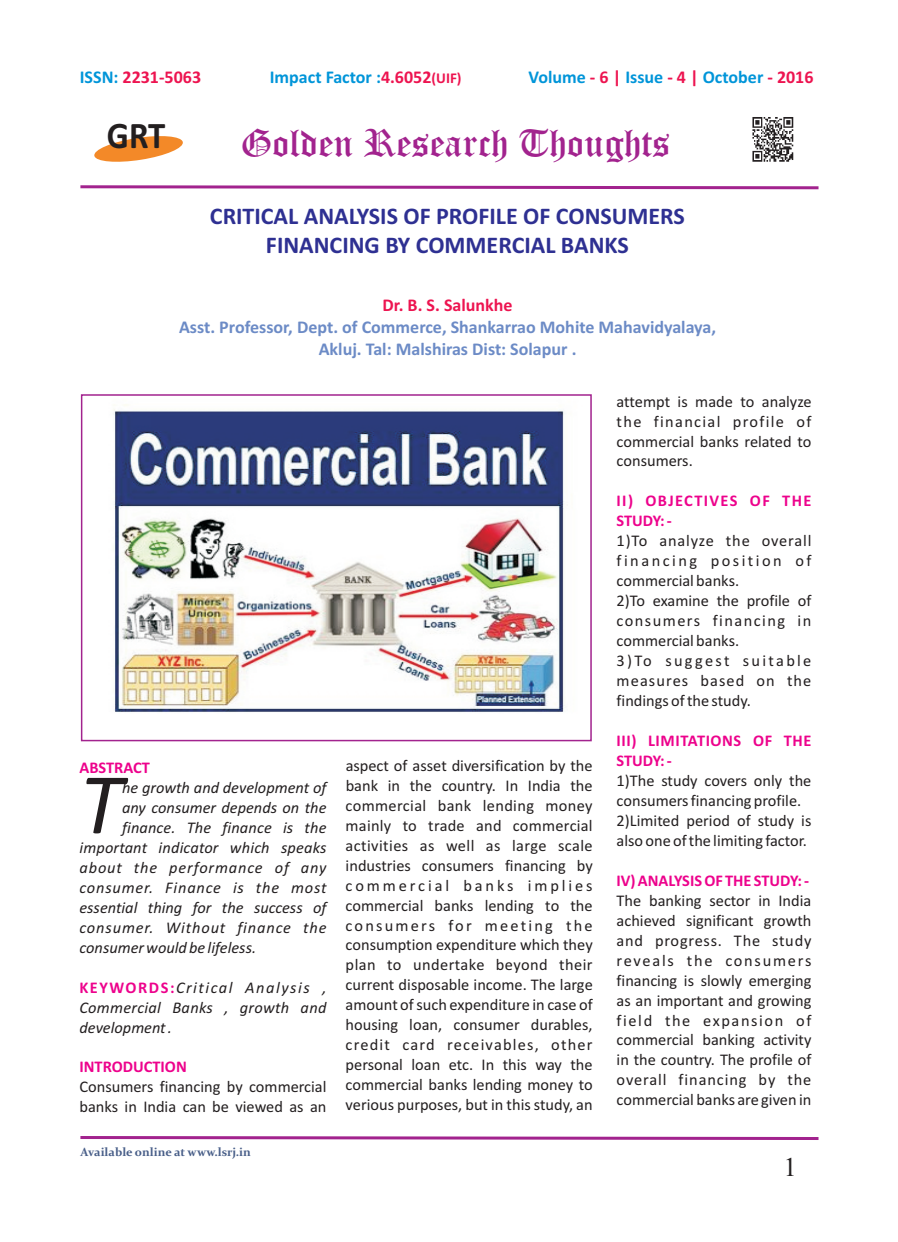
<style>
.page{position:relative;width:898px;height:1242px;background:#fff}
.page>*{position:absolute;margin:0;border:0;box-sizing:border-box;transform-origin:0 0}
.t1{font:italic 87.45px "Calibri";color:#231f20}
.t2{font:39px "Old English Text";color:#a2238e}
.t3{font:700 37.65px "Calibri";color:#231f20;scale:.92 1}
.t4{font:27px "Times New Roman";color:#231f20}
.t5{font:700 24px/29.2px "Calibri";color:#2e3092;text-align:center}
.t6{font:700 18px/21.9px "Calibri";color:#6c8bc6;text-align:center}
.t7{font:700 18px "Calibri";color:#0095d9}
.t8{font:700 18px "Calibri";color:#ed1450}
.t9{font:16.35px/20px "Calibri";color:#231f20;text-align:justify}
.t10{font:italic 16.35px/20px "Calibri";letter-spacing:.01em;color:#231f20}
.t11{font:16.35px/20px "Calibri";letter-spacing:.05em;color:#231f20}
.t12{font:italic 16.35px "Calibri";letter-spacing:.05em;color:#231f20}
.t13{font:700 16.35px "Calibri";color:#ed028c}
.t14{font:700 16.35px/20px "Calibri";letter-spacing:.035em;color:#ed028c}
.t15{font:italic 16.35px "Calibri";letter-spacing:.095em;color:#231f20}
.t16{font:italic 16.35px "Calibri";letter-spacing:.055em;color:#231f20}
.t17{font:700 16.35px/20px "Calibri";letter-spacing:.08em;color:#ed028c}
.t18{font:700 12px "Constantia";color:#485e88}
.s1{color:#0095d9}
.s2{color:#ed1450}
.s3{font-size:15px;color:#ed1450}
.s4{font-weight:700;font-style:normal;color:#ed028c}
</style>
<div class="page">
<img style="left:752px;top:117px;width:42px;height:45px">
<svg style="left:80px;top:185px;width:739px;height:5px"></svg>
<svg style="left:80px;top:1136px;width:739px;height:4px;background:#b859a9"></svg>
<img style="left:113px;top:404px;width:452px;height:308px">
<svg style="left:94px;top:136px;width:89px;height:26px"></svg>
<p class="t8" style="left:80px;top:69px;width:123px"><span class="s1">ISSN:</span> 2231-5063</p>
<p class="t7" style="left:270px;top:69px;width:193px">Impact Factor :<span class="s2">4.6052</span><span class="s3">(UIF)</span></p>
<p class="t7" style="left:528px;top:69px;width:286px">Volume <span class="s2">- 6 |</span> Issue <span class="s2">- 4 |</span> October <span class="s2">- 2016</span></p>
<h3 class="t3" style="left:107px;top:120px;width:65px">GRT</h3>
<h2 class="t2" style="left:241px;top:129px;width:430px">Golden Research Thoughts</h2>
<h3 class="t5" style="left:210px;top:203px;width:476px">CRITICAL ANALYSIS OF PROFILE OF CONSUMERS<br>FINANCING BY COMMERCIAL BANKS</h3>
<p class="t8" style="left:382px;top:297px;width:131px">Dr. B. S. Salunkhe</p>
<p class="t6" style="left:179px;top:318px;width:538px">Asst. Professor, Dept. of Commerce, Shankarrao Mohite Mahavidyalaya,<br>Akluj. Tal: Malshiras Dist: Solapur .</p>
<p class="t9" style="left:616px;top:392px;width:196px">attempt is made to analyze the financial profile of commercial banks related to consumers.</p>
<p class="t17" style="left:616px;top:492px;width:196px">II) OBJECTIVES OF THE<br>STUDY: -</p>
<p class="t11" style="left:616px;top:532px;width:196px">1)To analyze the overall financing position of commercial banks.<br>2)To examine the profile of consumers financing in commercial banks.<br>3)To suggest suitable measures based on the findings of the study.</p>
<p class="t13" style="left:79px;top:760px;width:72px">ABSTRACT</p>
<h1 class="t1" style="left:79px;top:767px;width:44px">T</h1>
<p class="t10" style="left:122px;top:779px;width:206px">he growth and development of</p>
<p class="t10" style="left:122px;top:799px;width:206px">any consumer depends on the</p>
<p class="t10" style="left:122px;top:819px;width:206px">finance. The finance is the</p>
<p class="t10" style="left:79px;top:839px;width:248px">important indicator which speaks</p>
<p class="t12" style="left:79px;top:860px;width:248px">about the performance of any</p>
<p class="t12" style="left:79px;top:880px;width:248px">consumer. Finance is the most</p>
<p class="t10" style="left:79px;top:898px;width:248px">essential thing for the success of</p>
<p class="t16" style="left:79px;top:920px;width:248px">consumer. Without finance the</p>
<p class="t10" style="left:79px;top:938px;width:178px">consumer would be lifeless.</p>
<p class="t15" style="left:79px;top:980px;width:248px"><span class="s4">KEYWORDS:</span>Critical Analysis ,</p>
<p class="t10" style="left:79px;top:998px;width:248px">Commercial Banks , growth and development .</p>
<p class="t13" style="left:79px;top:1060px;width:109px">INTRODUCTION</p>
<p class="t9" style="left:79px;top:1078px;width:248px">Consumers financing by commercial banks in India can be viewed as an</p>
<p class="t18" style="left:80px;top:1147px;width:172px">Available online at www.lsrj.in</p>
<p class="t9" style="left:345px;top:756px;width:248px">aspect of asset diversification by the bank in the country. In India the commercial bank lending money mainly to trade and commercial activities as well as large scale industries consumers financing by commercial banks implies commercial banks lending to the consumers for meeting the consumption expenditure which they plan to undertake beyond their current disposable income. The large amount of such expenditure in case of housing loan, consumer durables, credit card receivables, other personal loan etc. In this way the commercial banks lending money to verious purposes, but in this study, an</p>
<p class="t14" style="left:616px;top:732px;width:196px">III) LIMITATIONS OF THE<br>STUDY: -</p>
<p class="t9" style="left:616px;top:772px;width:196px;text-align:left">1)The study covers only the consumers financing profile.<br>2)Limited period of study is also one of the limiting factor.</p>
<p class="t13" style="left:616px;top:873px;width:194px">IV) ANALYSIS OF THE STUDY: -</p>
<p class="t9" style="left:616px;top:891px;width:196px">The banking sector in India achieved significant growth and progress. The study reveals the consumers financing is slowly emerging as an important and growing field the expansion of commercial banking activity in the country. The profile of overall financing by the commercial banks are given in</p>
<h3 class="t4" style="left:783px;top:1157px;width:15px">1</h3>
</div>
